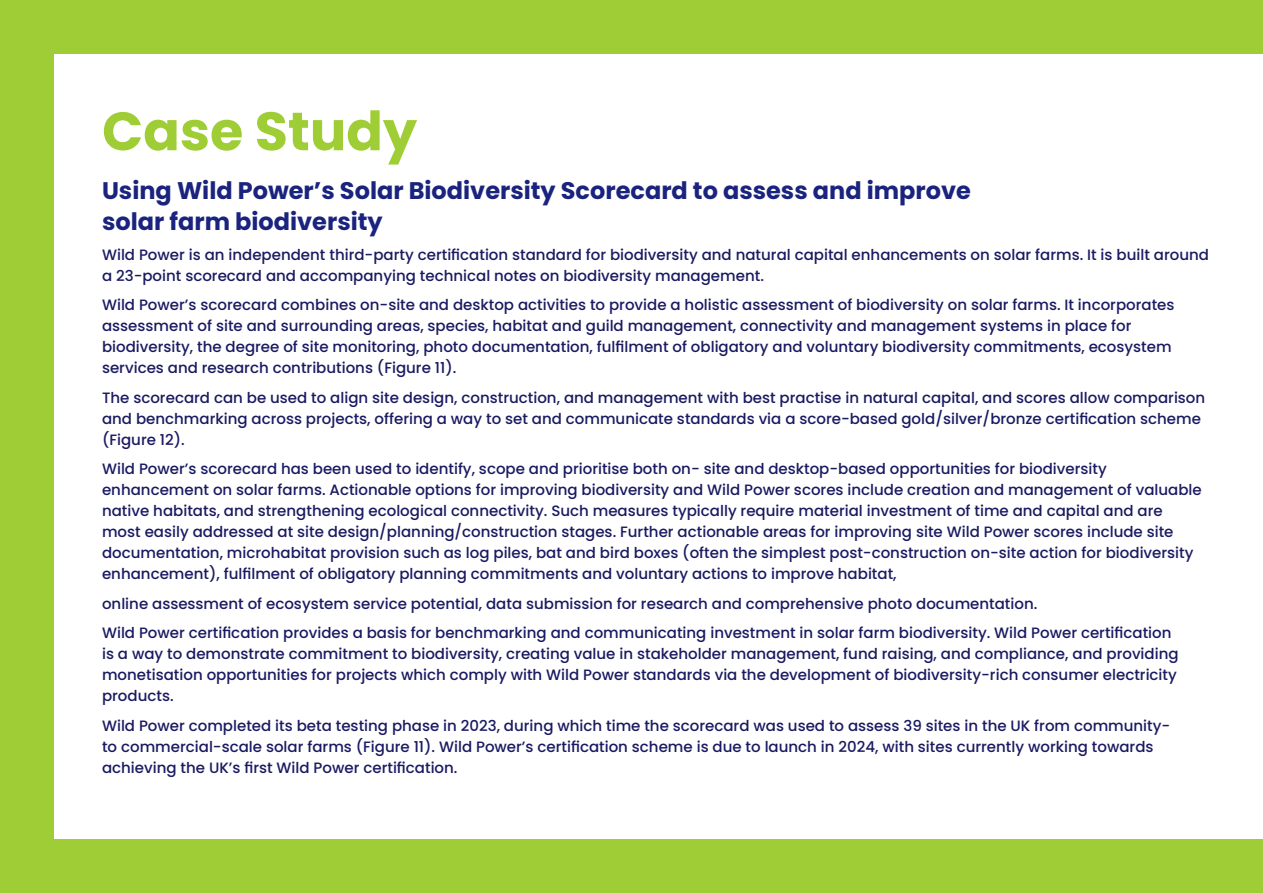
<style>
.page{position:relative;width:1263px;height:893px;background:#9fcd35}
.page>*{position:absolute;margin:0;border:0;box-sizing:border-box;transform-origin:0 0}
.t1{font:700 54px "Poppins";color:#9fcd35}
.t2{font:700 24px/31.5px "Poppins";color:#1a237e}
.t3{font:500 15px/21px "Poppins";color:#1a1a62}
</style>
<div class="page">
<div style="left:54px;top:54px;width:1209px;height:785px;background:#fff"></div>
<h1 class="t1" style="left:102px;top:100px;width:316px">Case Study</h1>
<h2 class="t2" style="left:102px;top:175px;width:870px">Using Wild Power’s Solar Biodiversity Scorecard to assess and improve solar farm biodiversity</h2>
<p class="t3" style="left:102px;top:244px;width:1108px">Wild Power is an independent third-party certification standard for biodiversity and natural capital enhancements on solar farms. It is built around a 23-point scorecard and accompanying technical notes on biodiversity management.</p>
<p class="t3" style="left:102px;top:295px;width:1074px">Wild Power’s scorecard combines on-site and desktop activities to provide a holistic assessment of biodiversity on solar farms. It incorporates assessment of site and surrounding areas, species, habitat and guild management, connectivity and management systems in place for biodiversity, the degree of site monitoring, photo documentation, fulfilment of obligatory and voluntary biodiversity commitments, ecosystem services and research contributions (Figure 11).</p>
<p class="t3" style="left:102px;top:387px;width:1105px">The scorecard can be used to align site design, construction, and management with best practise in natural capital, and scores allow comparison and benchmarking across projects, offering a way to set and communicate standards via a score-based gold/silver/bronze certification scheme (Figure 12).</p>
<p class="t3" style="left:102px;top:459px;width:1101px">Wild Power’s scorecard has been used to identify, scope and prioritise both on- site and desktop-based opportunities for biodiversity enhancement on solar farms. Actionable options for improving biodiversity and Wild Power scores include creation and management of valuable native habitats, and strengthening ecological connectivity. Such measures typically require material investment of time and capital and are most easily addressed at site design/planning/construction stages. Further actionable areas for improving site Wild Power scores include site documentation, microhabitat provision such as log piles, bat and bird boxes (often the simplest post-construction on-site action for biodiversity enhancement), fulfilment of obligatory planning commitments and voluntary actions to improve habitat,</p>
<p class="t3" style="left:102px;top:589px;width:1071px;line-height:29.5px">online assessment of ecosystem service potential, data submission for research and comprehensive photo documentation.<br>Wild Power certification provides a basis for benchmarking and communicating investment in solar farm biodiversity. Wild Power certification</p>
<p class="t3" style="left:102px;top:644px;width:1078px;text-align:justify">is a way to demonstrate commitment to biodiversity, creating value in stakeholder management, fund raising, and compliance, and providing monetisation opportunities for projects which comply with Wild Power standards via the development of biodiversity-rich consumer electricity products.</p>
<p class="t3" style="left:102px;top:715px;width:1070px">Wild Power completed its beta testing phase in 2023, during which time the scorecard was used to assess 39 sites in the UK from community&shy;to commercial-scale solar farms (Figure 11). Wild Power’s certification scheme is due to launch in 2024, with sites currently working towards achieving the UK’s first Wild Power certification.</p>
</div>
